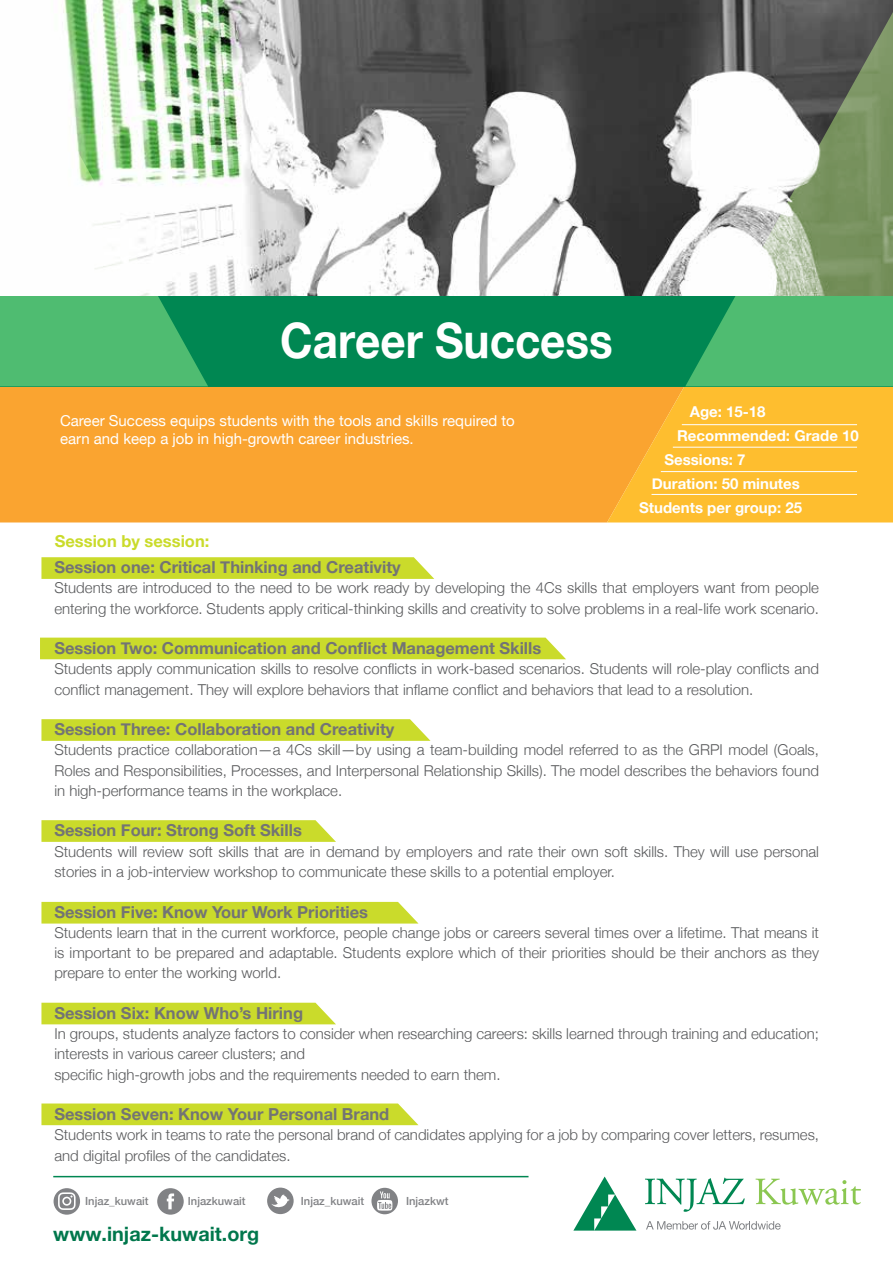
<style>
.page{position:relative;width:893px;height:1263px;background:#fff}
.page>*{position:absolute;margin:0;border:0;box-sizing:border-box;transform-origin:0 0}
.t1{font:700 48.9px "Helvetica Neue";color:#fff;scale:.9 1}
.t2{font:700 19.8px "Helvetica Neue";color:#00774c}
.t3{font:700 16.5px "Helvetica Neue";color:#737474}
.t4{font:700 16.5px "Helvetica Neue";color:#cadb2b}
.t5{font:300 15px/20.2px "Helvetica Neue";color:#58595b}
.t6{font:15px/18px "Helvetica Neue";color:#fff}
.t7{font:700 15px "Helvetica Neue";color:#fff}
.t8{font:500 11.25px "Helvetica Neue";color:#818285}
</style>
<div class="page">
<div style="left:0;top:386px;width:607px;height:136px;background:#faa430"></div>
<svg style="left:607px;top:386px;width:286px;height:136px;background:#fbba30"></svg>
<div style="left:41px;top:902px;width:377px;height:21px;background:#cadb2b"></div>
<svg style="left:371px;top:1188px;width:27px;height:26px"></svg>
<svg style="left:377px;top:1191px;width:15px;height:19px"></svg>
<div style="left:267px;top:1187px;width:27px;height:27px;background:#818285;border-radius:50%"></div>
<svg style="left:271px;top:1194px;width:18px;height:14px"></svg>
<div style="left:157px;top:1188px;width:27px;height:27px;background:#818285;border-radius:50%"></div>
<svg style="left:167px;top:1193px;width:7px;height:16px"></svg>
<div style="left:54px;top:1188px;width:26px;height:27px;background:#818285;border-radius:50%"></div>
<svg style="left:58px;top:1192px;width:18px;height:18px"></svg>
<svg style="left:41px;top:557px;width:393px;height:22px;background:#ccdc33"></svg>
<div style="left:40px;top:638px;width:526px;height:21px;background:#cadb2b"></div>
<svg style="left:41px;top:719px;width:389px;height:22px;background:#ccdc33"></svg>
<svg style="left:41px;top:820px;width:295px;height:22px;background:#ccdc35"></svg>
<div style="left:41px;top:1003px;width:295px;height:21px;background:#cadb2b"></div>
<svg style="left:41px;top:1103px;width:377px;height:22px;background:#ccdc35"></svg>
<div style="left:0;top:296px;width:893px;height:90px;background:#008752"></div>
<svg style="left:573px;top:1176px;width:63px;height:54px"></svg>
<svg style="left:646px;top:1221px;width:135px;height:9px"></svg>
<svg style="left:645px;top:1178px;width:100px;height:34px"></svg>
<svg style="left:755px;top:1178px;width:106px;height:27px"></svg>
<hr style="left:53px;top:1176px;width:475px;height:1px;background:#008752">
<img style="left:208px;top:0;width:477px;height:296px">
<svg style="left:685px;top:0;width:208px;height:386px"></svg>
<svg style="left:0;top:0;width:208px;height:386px"></svg>
<hr style="left:682px;top:424px;width:175px;height:1px;background:#fff">
<hr style="left:673px;top:447px;width:184px;height:1px;background:#fff">
<hr style="left:661px;top:471px;width:196px;height:1px;background:#fff">
<hr style="left:651px;top:494px;width:206px;height:1px;background:#fff">
<h1 class="t1" style="left:280px;top:302px;width:371px">Career Success</h1>
<p class="t6" style="left:60px;top:413px;width:456px">Career Success equips students with the tools and skills required to earn and keep a job in high-growth career industries.</p>
<p class="t4" style="left:55px;top:529px;width:156px">Session by session:</p>
<p class="t7" style="left:690px;top:400px;width:77px">Age: 15-18</p>
<p class="t7" style="left:677px;top:424px;width:183px">Recommended: Grade 10</p>
<p class="t7" style="left:664px;top:448px;width:83px">Sessions: 7</p>
<p class="t7" style="left:652px;top:472px;width:150px">Duration: 50 minutes</p>
<p class="t7" style="left:639px;top:496px;width:164px">Students per group: 25</p>
<p class="t3" style="left:54px;top:554px;width:348px">Session one: Critical Thinking and Creativity</p>
<p class="t5" style="left:54px;top:577px;width:766px">Students are introduced to the need to be work ready by developing the 4Cs skills that employers want from people entering the workforce. Students apply critical-thinking skills and creativity to solve problems in a real-life work scenario.</p>
<p class="t3" style="left:54px;top:635px;width:488px">Session Two: Communication and Conflict Management Skills</p>
<p class="t5" style="left:54px;top:658px;width:766px">Students apply communication skills to resolve conflicts in work-based scenarios. Students will role-play conflicts and conflict management. They will explore behaviors that inflame conflict and behaviors that lead to a resolution.</p>
<p class="t3" style="left:54px;top:716px;width:342px">Session Three: Collaboration and Creativity</p>
<p class="t5" style="left:54px;top:739px;width:766px;text-align:justify">Students practice collaboration—a 4Cs skill—by using a team-building model referred to as the GRPI model (Goals, Roles and Responsibilities, Processes, and Interpersonal Relationship Skills). The model describes the behaviors found in high-performance teams in the workplace.</p>
<p class="t3" style="left:54px;top:818px;width:249px">Session Four: Strong Soft Skills</p>
<p class="t5" style="left:54px;top:840px;width:766px">Students will review soft skills that are in demand by employers and rate their own soft skills. They will use personal stories in a job-interview workshop to communicate these skills to a potential employer.</p>
<p class="t3" style="left:54px;top:899px;width:315px">Session Five: Know Your Work Priorities</p>
<p class="t5" style="left:54px;top:921px;width:766px;text-align:justify">Students learn that in the current workforce, people change jobs or careers several times over a lifetime. That means it is important to be prepared and adaptable. Students explore which of their priorities should be their anchors as they prepare to enter the working world.</p>
<p class="t3" style="left:54px;top:1000px;width:250px">Session Six: Know Who’s Hiring</p>
<p class="t5" style="left:54px;top:1022px;width:766px">In groups, students analyze factors to consider when researching careers: skills learned through training and education; interests in various career clusters; and<br>specific high-growth jobs and the requirements needed to earn them.</p>
<p class="t3" style="left:54px;top:1101px;width:336px">Session Seven: Know Your Personal Brand</p>
<p class="t5" style="left:54px;top:1124px;width:766px">Students work in teams to rate the personal brand of candidates applying for a job by comparing cover letters, resumes, and digital profiles of the candidates.</p>
<p class="t8" style="left:85px;top:1192px;width:65px">Injaz_kuwait</p>
<p class="t8" style="left:188px;top:1192px;width:59px">Injazkuwait</p>
<p class="t8" style="left:301px;top:1192px;width:65px">Injaz_kuwait</p>
<p class="t8" style="left:406px;top:1192px;width:44px">Injazkwt</p>
<h2 class="t2" style="left:53px;top:1218px;width:207px">www.injaz-kuwait.org</h2>
</div>
